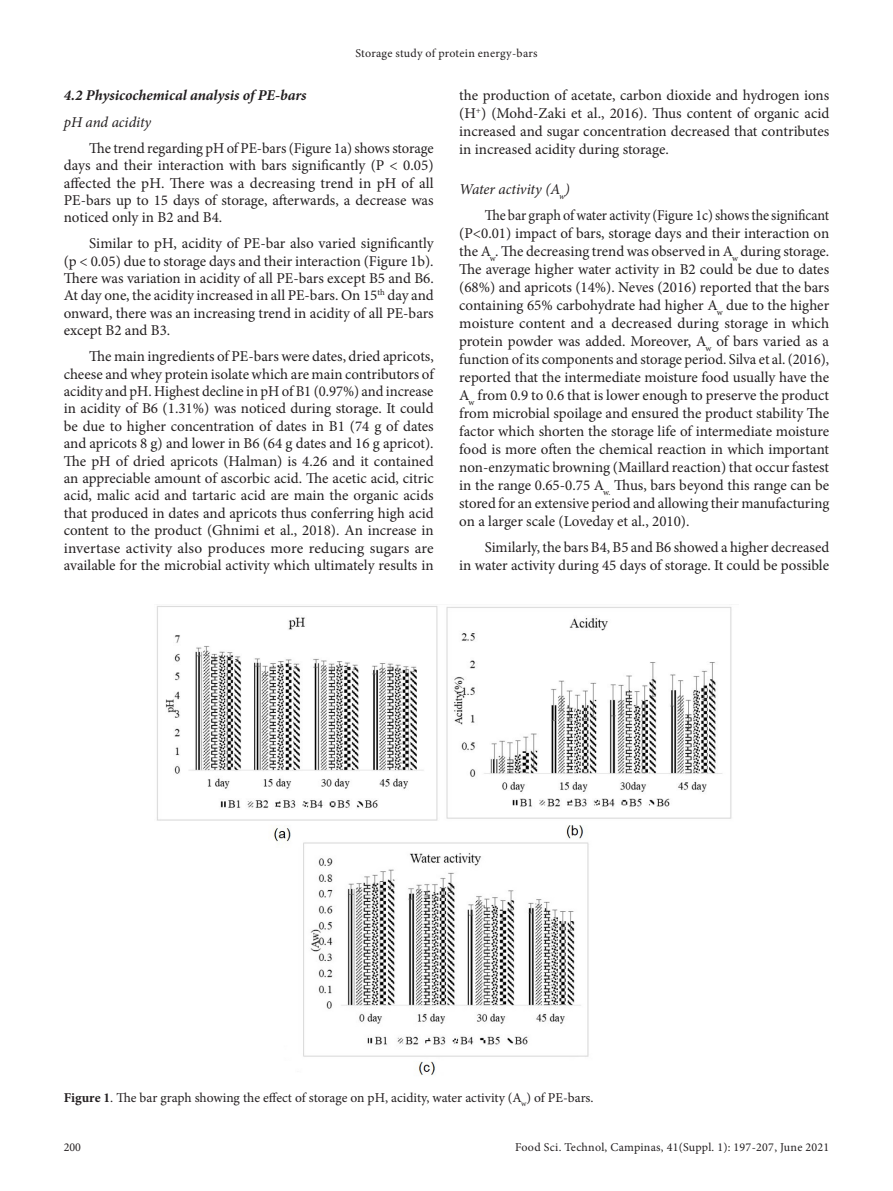
<style>
.page{position:relative;width:893px;height:1191px;background:#fff}
.page>*{position:absolute;margin:0;border:0;box-sizing:border-box;transform-origin:0 0}
.Paragraph{font:15px/17.4px "Minion Pro";color:#231f20;text-align:justify}
.Paragraph-2{font:15px/18px "Minion Pro";color:#231f20;text-align:justify;scale:.94 1}
.Heading2{font:italic 700 15px "Minion Pro";letter-spacing:-.005em;color:#231f20}
.Heading3{font:italic 15px "Minion Pro";letter-spacing:-.01em;color:#231f20}
.Heading3Alt{font:italic 15px "Minion Pro";letter-spacing:-.005em;color:#231f20}
.FigureCaption{font:13.5px "Minion Pro";color:#231f20}
.t1{font:12px "Minion Pro";letter-spacing:.02em;color:#231f20}
.s1{font-weight:700}
</style>
<div class="page">
<img style="left:157px;top:606px;width:575px;height:469px">
<p class="t1" style="left:355px;top:45px;width:184px">Storage study of protein energy-bars</p>
<p class="Heading2" style="left:64px;top:85px;width:244px">4.2 Physicochemical analysis of PE-bars</p>
<p class="Heading3Alt" style="left:64px;top:112px;width:89px">pH and acidity</p>
<p class="Paragraph" style="left:64px;top:139px;width:371px;text-indent:26px">The trend regarding pH of PE-bars (Figure 1a) shows storage days and their interaction with bars significantly (P &lt; 0.05) affected the pH. There was a decreasing trend in pH of all PE‑bars up to 15 days of storage, afterwards, a decrease was noticed only in B2 and B4.</p>
<p class="Paragraph" style="left:64px;top:235px;width:371px;text-indent:26px">Similar to pH, acidity of PE-bar also varied significantly (p &lt; 0.05) due to storage days and their interaction (Figure 1b).<br>There was variation in acidity of all PE-bars except B5 and B6.<br>At day one, the acidity increased in all PE-bars. On 15<sup>th</sup> day and onward, there was an increasing trend in acidity of all PE-bars except B2 and B3.</p>
<p class="Paragraph" style="left:64px;top:348px;width:372px;text-indent:26px">The main ingredients of PE-bars were dates, dried apricots, cheese and whey protein isolate which are main contributors of acidity and pH. Highest decline in pH of B1 (0.97%) and increase in acidity of B6 (1.31%) was noticed during storage. It could be due to higher concentration of dates in B1 (74 g of dates and apricots 8 g) and lower in B6 (64 g dates and 16 g apricot).<br>The pH of dried apricots (Halman) is 4.26 and it contained an appreciable amount of ascorbic acid. The acetic acid, citric acid, malic acid and tartaric acid are main the organic acids that produced in dates and apricots thus conferring high acid content to the product (Ghnimi et al., 2018). An increase in invertase activity also produces more reducing sugars are available for the microbial activity which ultimately results in</p>
<p class="Paragraph" style="left:459px;top:86px;width:372px;line-height:18px">the production of acetate, carbon dioxide and hydrogen ions (H<sup>+</sup>) (Mohd-Zaki et al., 2016). Thus content of organic acid increased and sugar concentration decreased that contributes in increased acidity during storage.</p>
<p class="Heading3" style="left:459px;top:179px;width:112px">Water activity (A<sub>w</sub>)</p>
<p class="Paragraph-2" style="left:459px;top:207px;width:395px;text-indent:26px">The bar graph of water activity (Figure 1c) shows the significant (P&lt;0.01) impact of bars, storage days and their interaction on the A<sub>w</sub>. The decreasing trend was observed in A<sub>w</sub> during storage.<br>The average higher water activity in B2 could be due to dates (68%) and apricots (14%). Neves (2016) reported that the bars containing 65% carbohydrate had higher A<sub>w</sub> due to the higher moisture content and a decreased during storage in which protein powder was added. Moreover, A<sub>w</sub> of bars varied as a function of its components and storage period. Silva et al. (2016), reported that the intermediate moisture food usually have the A<sub>w</sub> from 0.9 to 0.6 that is lower enough to preserve the product from microbial spoilage and ensured the product stability The factor which shorten the storage life of intermediate moisture food is more often the chemical reaction in which important non-enzymatic browning (Maillard reaction) that occur fastest in the range 0.65-0.75 A<sub>w.</sub> Thus, bars beyond this range can be stored for an extensive period and allowing their manufacturing on a larger scale (Loveday et al., 2010).</p>
<p class="Paragraph" style="left:459px;top:538px;width:372px;line-height:18px;text-align:right">Similarly, the bars B4, B5 and B6 showed a higher decreased<br>in water activity during 45 days of storage. It could be possible</p>
<p class="FigureCaption" style="left:64px;top:1088px;width:531px"><span class="s1">Figure 1</span>. The bar graph showing the effect of storage on pH, acidity, water activity (A<sub>w</sub>) of PE-bars.</p>
<p class="t1" style="left:515px;top:1139px;width:316px">Food Sci. Technol, Campinas, 41(Suppl. 1): 197-207, June 2021</p>
</div>
